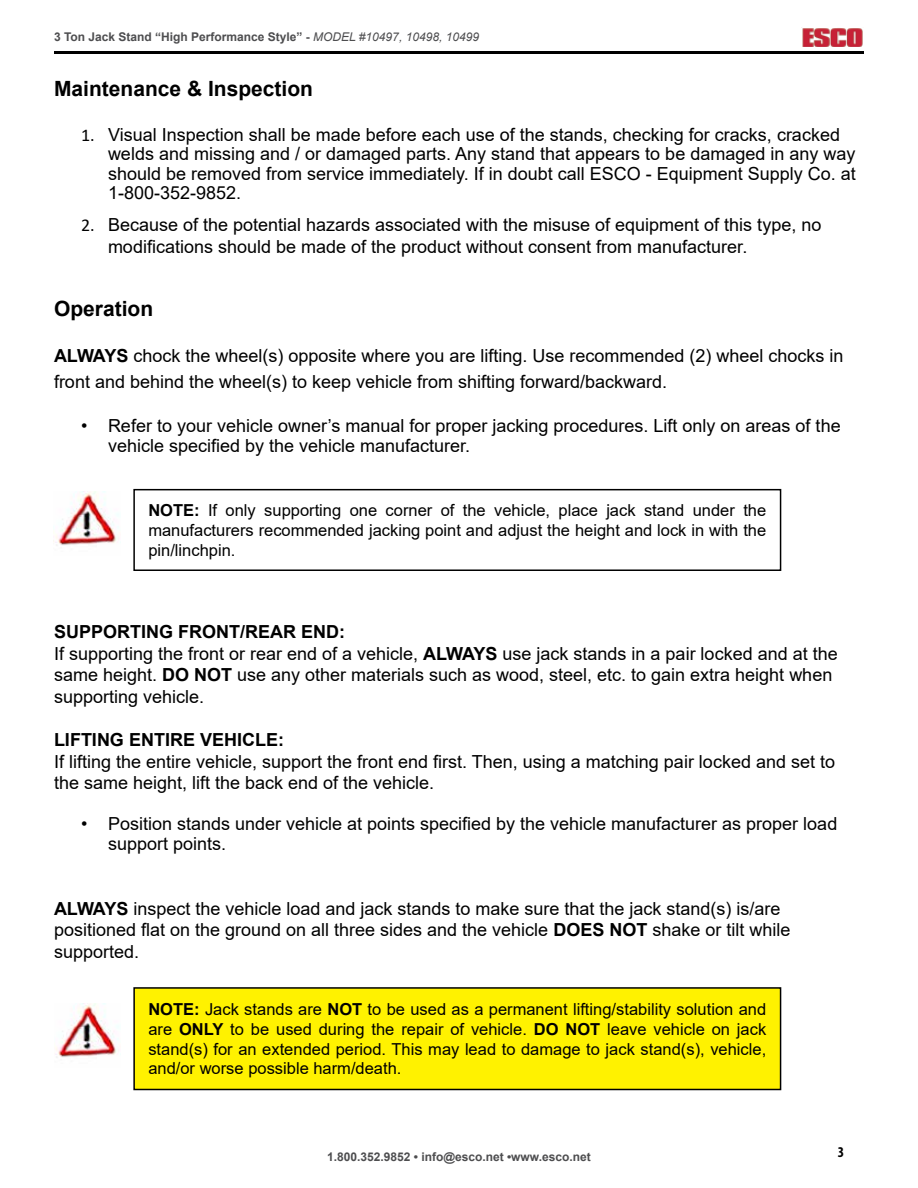
<style>
.page{position:relative;width:918px;height:1188px;background:#fff}
.page>*{position:absolute;margin:0;border:0;box-sizing:border-box;transform-origin:0 0}
.t1{font:700 21px "Arial";color:#000}
.t2{font:18px/21.6px "Arial";color:#000}
.t3{font:700 18px "Arial";color:#000}
.t4{font:16.5px/19.8px "Arial";color:#000;text-align:justify}
.t5{font:700 condensed 15px "Myriad Pro";color:#000}
.t6{font:700 12px "Arial";color:#4d4d4f}
.s1{font-weight:400;font-style:italic}
.s2{font-family:"Calibri"}
.s3{font-weight:700}
</style>
<div class="page">
<hr style="left:54px;top:51px;width:810px;height:3px;background:#000">
<img style="left:801px;top:27px;width:62px;height:19px">
<div style="left:133px;top:489px;width:648px;height:82px;border:2px solid #000"></div>
<img style="left:55px;top:491px;width:64px;height:55px">
<div style="left:134px;top:988px;width:647px;height:101px;background:#fff200"></div>
<div style="left:133px;top:987px;width:648px;height:103px;border:2px solid #000"></div>
<img style="left:55px;top:1003px;width:64px;height:55px">
<p class="t6" style="left:54px;top:28px;width:427px">3 Ton Jack Stand “High Performance Style” - <span class="s1">MODEL #10497, 10498, 10499</span></p>
<p class="t1" style="left:54px;top:74px;width:261px">Maintenance &amp; Inspection</p>
<p class="t2" style="left:108px;top:125px;width:749px;line-height:19.4px;text-indent:-27px"><span class="s2">1.</span> Visual Inspection shall be made before each use of the stands, checking for cracks, cracked welds and missing and / or damaged parts. Any stand that appears to be damaged in any way should be removed from service immediately. If in doubt call ESCO - Equipment Supply Co. at 1-800-352-9852.</p>
<p class="t2" style="left:108px;top:213px;width:715px;line-height:22.6px;text-indent:-27px"><span class="s2">2.</span> Because of the potential hazards associated with the misuse of equipment of this type, no modifications should be made of the product without consent from manufacturer.</p>
<p class="t1" style="left:54px;top:294px;width:101px">Operation</p>
<p class="t2" style="left:54px;top:343px;width:791px;line-height:25.2px"><span class="s3">ALWAYS</span> chock the wheel(s) opposite where you are lifting. Use recommended (2) wheel chocks in front and behind the wheel(s) to keep vehicle from shifting forward/backward.</p>
<p class="t2" style="left:108px;top:416px;width:734px;line-height:19.4px;text-indent:-27px">• Refer to your vehicle owner’s manual for proper jacking procedures. Lift only on areas of the vehicle specified by the vehicle manufacturer.</p>
<p class="t4" style="left:148px;top:500px;width:619px"><span class="s3">NOTE:</span> If only supporting one corner of the vehicle, place jack stand under the manufacturers recommended jacking point and adjust the height and lock in with the pin/linchpin.</p>
<p class="t2" style="left:54px;top:621px;width:785px"><span class="s3">SUPPORTING FRONT/REAR END:<br></span>If supporting the front or rear end of a vehicle, <span class="s3">ALWAYS</span> use jack stands in a pair locked and at the same height. <span class="s3">DO NOT</span> use any other materials such as wood, steel, etc. to gain extra height when supporting vehicle.</p>
<p class="t3" style="left:54px;top:727px;width:232px">LIFTING ENTIRE VEHICLE:</p>
<p class="t2" style="left:54px;top:750px;width:783px">If lifting the entire vehicle, support the front end first. Then, using a matching pair locked and set to the same height, lift the back end of the vehicle.</p>
<p class="t2" style="left:108px;top:814px;width:731px;line-height:19.4px;text-indent:-27px">• Position stands under vehicle at points specified by the vehicle manufacturer as proper load support points.</p>
<p class="t2" style="left:54px;top:898px;width:738px"><span class="s3">ALWAYS</span> inspect the vehicle load and jack stands to make sure that the jack stand(s) is/are positioned flat on the ground on all three sides and the vehicle <span class="s3">DOES NOT</span> shake or tilt while supported.</p>
<p class="t4" style="left:148px;top:999px;width:619px"><span class="s3">NOTE:</span> Jack stands are <span class="s3">NOT</span> to be used as a permanent lifting/stability solution and are <span class="s3">ONLY</span> to be used during the repair of vehicle. <span class="s3">DO NOT</span> leave vehicle on jack stand(s) for an extended period. This may lead to damage to jack stand(s), vehicle, and/or worse possible harm/death.</p>
<p class="t6" style="left:327px;top:1148px;width:265px">1.800.352.9852 • info@esco.net •www.esco.net</p>
<p class="t5" style="left:838px;top:1142px;width:8px">3</p>
</div>
